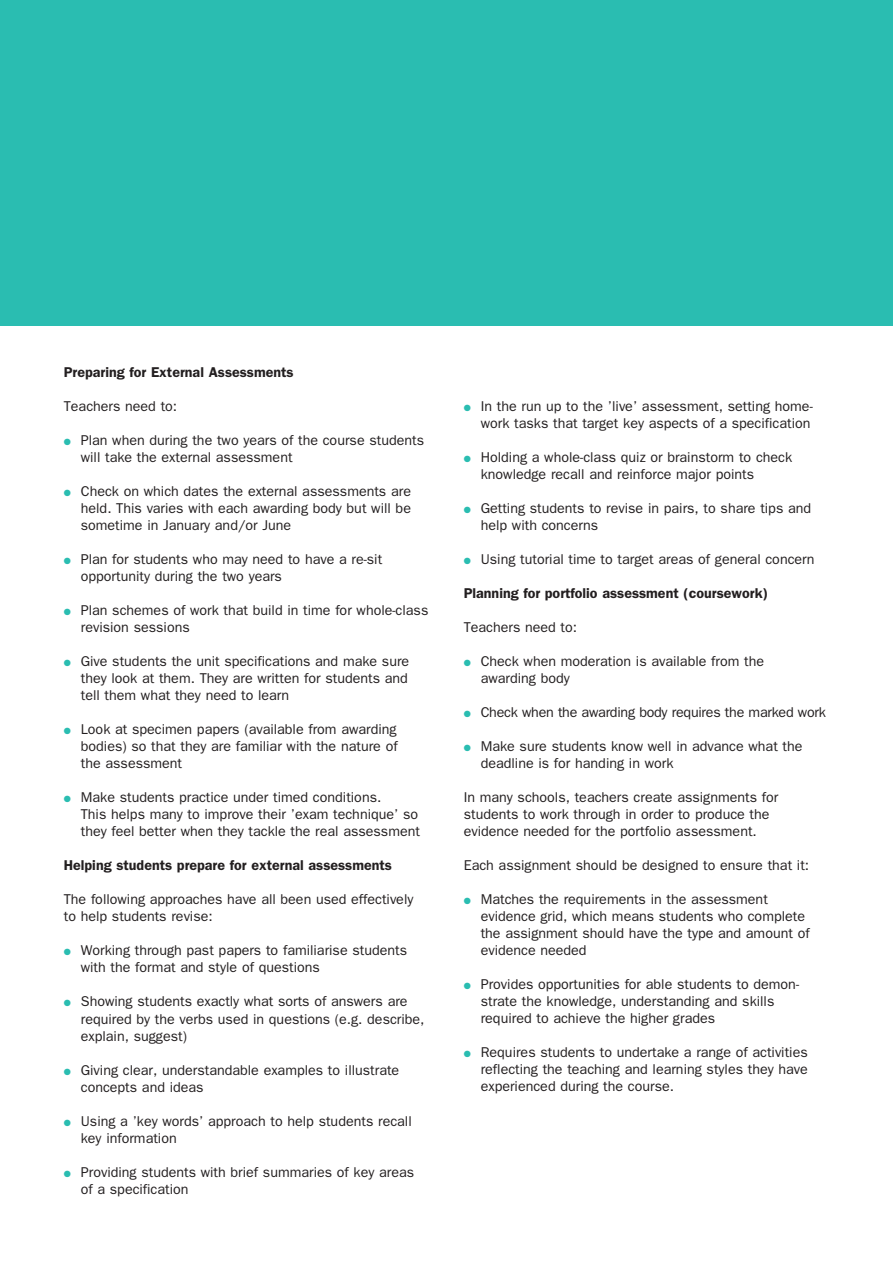
<style>
.page{position:relative;width:893px;height:1263px;background:#fff}
.page>*{position:absolute;margin:0;border:0;box-sizing:border-box;transform-origin:0 0}
.t1{font:14.25px/17px "Franklin Gothic";color:#231f20}
.t2{font:600 14.25px "Franklin Gothic";color:#231f20}
.t3{font:14.25px "Franklin Gothic";letter-spacing:-.02em;color:#231f20}
.s1{color:#2abdb1}
</style>
<div class="page">
<div style="left:0;top:0;width:892px;height:325px;background:#2abdb1"></div>
<p class="t2" style="left:64px;top:364px;width:231px">Preparing for External Assessments</p>
<p class="t1" style="left:64px;top:398px;width:115px">Teachers need to:</p>
<p class="t1" style="left:81px;top:432px;width:345px;text-indent:-17px"><span class="s1">●</span> Plan when during the two years of the course students will take the external assessment</p>
<p class="t1" style="left:81px;top:483px;width:332px;text-align:justify;text-indent:-17px"><span class="s1">●</span> Check on which dates the external assessments are held. This varies with each awarding body but will be sometime in January and/or June</p>
<p class="t1" style="left:81px;top:551px;width:303px;text-indent:-17px"><span class="s1">●</span> Plan for students who may need to have a re-sit opportunity during the two years</p>
<p class="t1" style="left:81px;top:602px;width:349px;text-indent:-17px"><span class="s1">●</span> Plan schemes of work that build in time for whole-class revision sessions</p>
<p class="t1" style="left:81px;top:653px;width:330px;text-align:justify;text-indent:-17px"><span class="s1">●</span> Give students the unit specifications and make sure they look at them. They are written for students and tell them what they need to learn</p>
<p class="t1" style="left:81px;top:721px;width:318px;text-align:justify;text-indent:-17px"><span class="s1">●</span> Look at specimen papers (available from awarding bodies) so that they are familiar with the nature of the assessment</p>
<p class="t1" style="left:81px;top:789px;width:341px;text-indent:-17px"><span class="s1">●</span> Make students practice under timed conditions.<br>This helps many to improve their ’exam technique’ so they feel better when they tackle the real assessment</p>
<p class="t2" style="left:64px;top:857px;width:330px">Helping students prepare for external assessments</p>
<p class="t1" style="left:64px;top:891px;width:351px">The following approaches have all been used effectively to help students revise:</p>
<p class="t1" style="left:81px;top:942px;width:328px;text-indent:-17px"><span class="s1">●</span> Working through past papers to familiarise students with the format and style of questions</p>
<p class="t1" style="left:81px;top:993px;width:345px;text-indent:-17px"><span class="s1">●</span> Showing students exactly what sorts of answers are required by the verbs used in questions (e.g. describe, explain, suggest)</p>
<p class="t1" style="left:81px;top:1061px;width:320px;text-indent:-17px"><span class="s1">●</span> Giving clear, understandable examples to illustrate concepts and ideas</p>
<p class="t1" style="left:81px;top:1112px;width:332px;text-indent:-17px"><span class="s1">●</span> Using a ’key words’ approach to help students recall key information</p>
<p class="t1" style="left:81px;top:1163px;width:335px;text-indent:-17px"><span class="s1">●</span> Providing students with brief summaries of key areas of a specification</p>
<p class="t1" style="left:463px;top:397px;width:350px;text-align:right"><span class="s1">●</span> In the run up to the ’live’ assessment, setting home&shy;work tasks that target key aspects of a specification</p>
<p class="t1" style="left:480px;top:448px;width:313px;text-indent:-17px"><span class="s1">●</span> Holding a whole-class quiz or brainstorm to check knowledge recall and reinforce major points</p>
<p class="t1" style="left:480px;top:499px;width:332px;text-indent:-17px"><span class="s1">●</span> Getting students to revise in pairs, to share tips and help with concerns</p>
<p class="t1" style="left:463px;top:550px;width:352px"><span class="s1">●</span> Using tutorial time to target areas of general concern</p>
<p class="t2" style="left:463px;top:584px;width:306px">Planning for portfolio assessment (coursework)</p>
<p class="t1" style="left:463px;top:618px;width:115px">Teachers need to:</p>
<p class="t1" style="left:480px;top:652px;width:285px;text-indent:-17px"><span class="s1">●</span> Check when moderation is available from the awarding body</p>
<p class="t3" style="left:463px;top:703px;width:364px"><span class="s1">●</span> Check when the awarding body requires the marked work</p>
<p class="t1" style="left:480px;top:737px;width:323px;text-indent:-17px"><span class="s1">●</span> Make sure students know well in advance what the deadline is for handing in work</p>
<p class="t1" style="left:463px;top:788px;width:316px">In many schools, teachers create assignments for students to work through in order to produce the evidence needed for the portfolio assessment.</p>
<p class="t1" style="left:463px;top:856px;width:347px">Each assignment should be designed to ensure that it:</p>
<p class="t1" style="left:480px;top:890px;width:330px;text-indent:-17px"><span class="s1">●</span> Matches the requirements in the assessment evidence grid, which means students who complete the assignment should have the type and amount of evidence needed</p>
<p class="t1" style="left:480px;top:975px;width:320px;text-indent:-17px"><span class="s1">●</span> Provides opportunities for able students to demon&shy;strate the knowledge, understanding and skills required to achieve the higher grades</p>
<p class="t1" style="left:480px;top:1043px;width:328px;text-align:justify;text-indent:-17px"><span class="s1">●</span> Requires students to undertake a range of activities reflecting the teaching and learning styles they have experienced during the course.</p>
</div>
